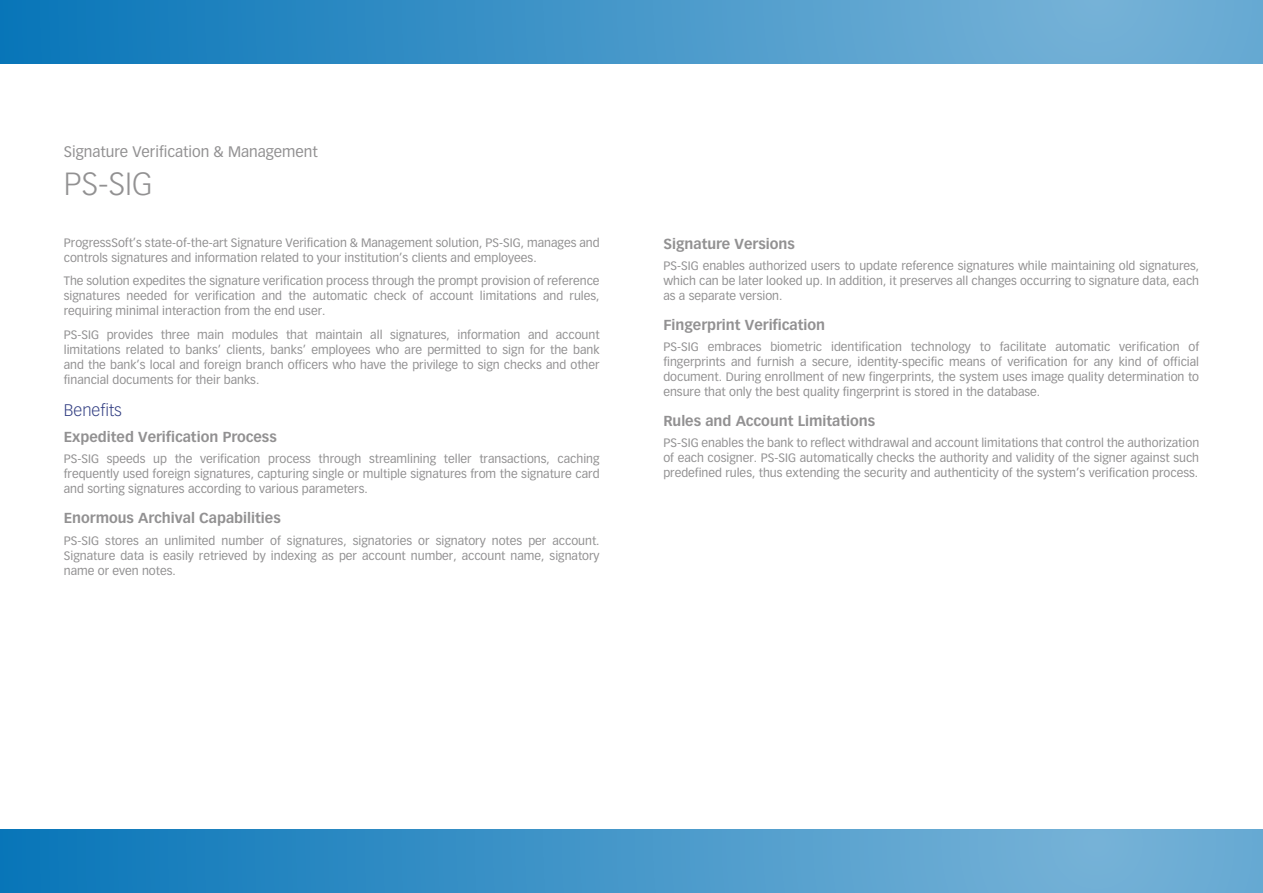
<style>
.page{position:relative;width:1263px;height:893px;background:#fff}
.page>*{position:absolute;margin:0;border:0;box-sizing:border-box;transform-origin:0 0}
.t1{font:300 31.5px "Vectora LT Pro";color:#929192}
.t2{font:300 16.5px "Vectora LT Pro";color:#354184}
.t3{font:15px "Vectora LT Pro";color:#929192}
.t4{font:700 14.25px "Vectora LT Pro";color:#929192}
.t5{font:12px/15px "Vectora LT Pro";color:#929192;text-align:justify}
</style>
<div class="page">
<svg style="left:0;top:0;width:1263px;height:64px;background:#4496c9"></svg>
<svg style="left:0;top:829px;width:1263px;height:64px;background:#4496c9"></svg>
<p class="t3" style="left:64px;top:143px;width:255px">Signature Verification &amp; Management</p>
<h1 class="t1" style="left:64px;top:165px;width:90px">PS-SIG</h1>
<p class="t5" style="left:64px;top:235px;width:537px">ProgressSoft’s state-of-the-art Signature Verification &amp; Management solution, PS-SIG, manages and controls signatures and information related to your institution’s clients and employees.</p>
<p class="t5" style="left:64px;top:274px;width:537px">The solution expedites the signature verification process through the prompt provision of reference signatures needed for verification and the automatic check of account limitations and rules, requiring minimal interaction from the end user.</p>
<p class="t5" style="left:64px;top:327px;width:537px">PS-SIG provides three main modules that maintain all signatures, information and account limitations related to banks’ clients, banks’ employees who are permitted to sign for the bank and the bank’s local and foreign branch officers who have the privilege to sign checks and other financial documents for their banks.</p>
<h2 class="t2" style="left:64px;top:401px;width:60px">Benefits</h2>
<p class="t4" style="left:64px;top:428px;width:214px">Expedited Verification Process</p>
<p class="t5" style="left:64px;top:452px;width:537px">PS-SIG speeds up the verification process through streamlining teller transactions, caching frequently used foreign signatures, capturing single or multiple signatures from the signature card and sorting signatures according to various parameters.</p>
<p class="t4" style="left:64px;top:509px;width:218px">Enormous Archival Capabilities</p>
<p class="t5" style="left:64px;top:533px;width:537px">PS-SIG stores an unlimited number of signatures, signatories or signatory notes per account.<br>Signature data is easily retrieved by indexing as per account number, account name, signatory name or even notes.</p>
<p class="t4" style="left:663px;top:235px;width:133px">Signature Versions</p>
<p class="t5" style="left:663px;top:258px;width:537px">PS-SIG enables authorized users to update reference signatures while maintaining old signatures, which can be later looked up. In addition, it preserves all changes occurring to signature data, each as a separate version.</p>
<p class="t4" style="left:663px;top:316px;width:163px">Fingerprint Verification</p>
<p class="t5" style="left:663px;top:339px;width:537px">PS-SIG embraces biometric identification technology to facilitate automatic verification of fingerprints and furnish a secure, identity-specific means of verification for any kind of official document. During enrollment of new fingerprints, the system uses image quality determination to ensure that only the best quality fingerprint is stored in the database.</p>
<p class="t4" style="left:663px;top:412px;width:213px">Rules and Account Limitations</p>
<p class="t5" style="left:663px;top:436px;width:537px">PS-SIG enables the bank to reflect withdrawal and account limitations that control the authorization of each cosigner. PS-SIG automatically checks the authority and validity of the signer against such predefined rules, thus extending the security and authenticity of the system’s verification process.</p>
</div>
